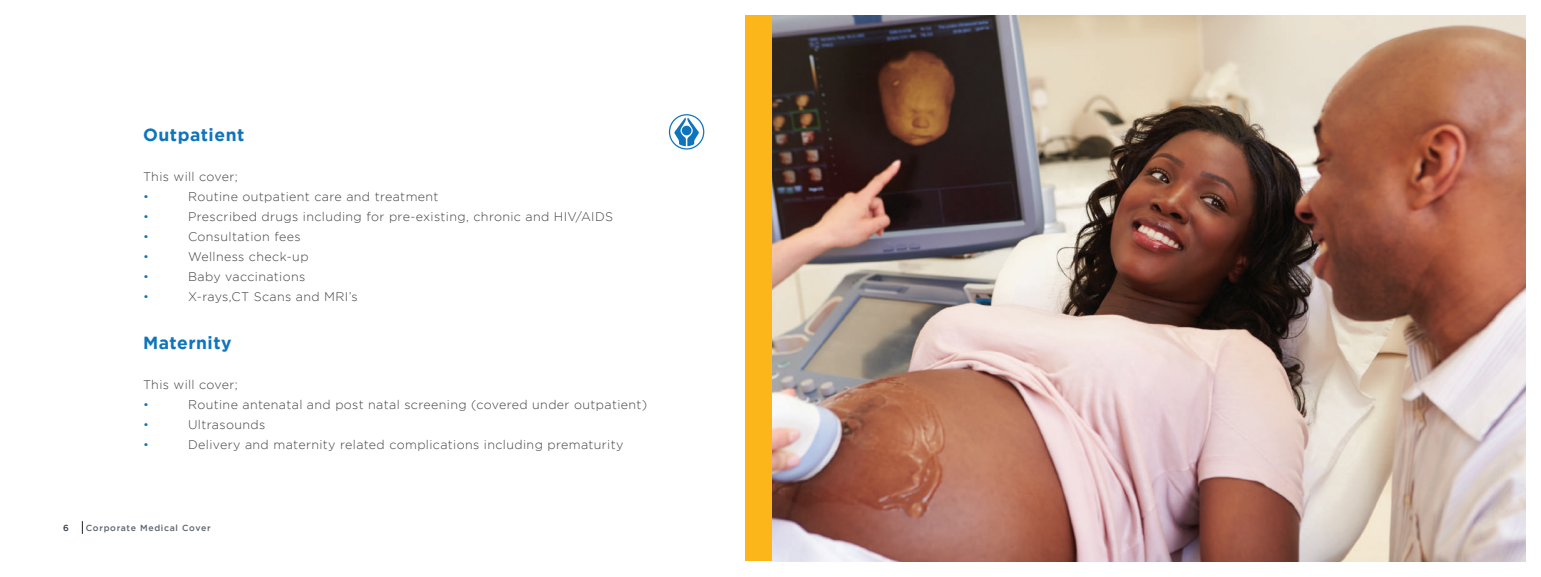
<style>
.page{position:relative;width:1541px;height:577px;background:#fff}
.page>*{position:absolute;margin:0;border:0;box-sizing:border-box;transform-origin:0 0}
.t1{font:700 17.5px "Gotham";letter-spacing:.03em;color:#0e75bc}
.t2{font:300 12.5px "Gotham";letter-spacing:.03em;color:#414042}
.t3{font:300 12.5px "Gotham";color:#0e75bc}
.t4{font:500 8.75px "Gotham";letter-spacing:.08em;color:#5c656d}
.t5{font:500 8.75px "Gotham";color:#333e48}
</style>
<div class="page">
<svg style="left:82px;top:521px;width:1px;height:13px"></svg>
<img style="left:772px;top:16px;width:753px;height:545px">
<div style="left:746px;top:16px;width:26px;height:545px;background:#fcb61a"></div>
<svg style="left:674px;top:117px;width:25px;height:29px"></svg>
<div style="left:669px;top:114px;width:35px;height:36px;border:1px solid #0e75bc;border-radius:50%"></div>
<h1 class="t1" style="left:143px;top:125px;width:103px">Outpatient</h1>
<p class="t2" style="left:143px;top:170px;width:96px">This will cover;</p>
<p class="t3" style="left:143px;top:190px;width:7px">•</p>
<p class="t2" style="left:188px;top:190px;width:252px">Routine outpatient care and treatment</p>
<p class="t3" style="left:143px;top:210px;width:7px">•</p>
<p class="t2" style="left:188px;top:210px;width:426px">Prescribed drugs including for pre-existing, chronic and HIV/AIDS</p>
<p class="t3" style="left:143px;top:230px;width:7px">•</p>
<p class="t2" style="left:188px;top:230px;width:114px">Consultation fees</p>
<p class="t3" style="left:143px;top:250px;width:7px">•</p>
<p class="t2" style="left:188px;top:250px;width:122px">Wellness check-up</p>
<p class="t3" style="left:143px;top:270px;width:7px">•</p>
<p class="t2" style="left:188px;top:270px;width:119px">Baby vaccinations</p>
<p class="t3" style="left:143px;top:290px;width:7px">•</p>
<p class="t2" style="left:188px;top:290px;width:171px">X-rays,CT Scans and MRI’s</p>
<h1 class="t1" style="left:143px;top:333px;width:90px">Maternity</h1>
<p class="t2" style="left:143px;top:378px;width:96px">This will cover;</p>
<p class="t3" style="left:143px;top:398px;width:7px">•</p>
<p class="t2" style="left:188px;top:398px;width:461px">Routine antenatal and post natal screening (covered under outpatient)</p>
<p class="t3" style="left:143px;top:418px;width:7px">•</p>
<p class="t2" style="left:188px;top:418px;width:79px">Ultrasounds</p>
<p class="t3" style="left:143px;top:438px;width:7px">•</p>
<p class="t2" style="left:188px;top:438px;width:437px">Delivery and maternity related complications including prematurity</p>
<p class="t5" style="left:63px;top:523px;width:7px">6</p>
<p class="t4" style="left:86px;top:523px;width:126px">Corporate Medical Cover</p>
</div>
